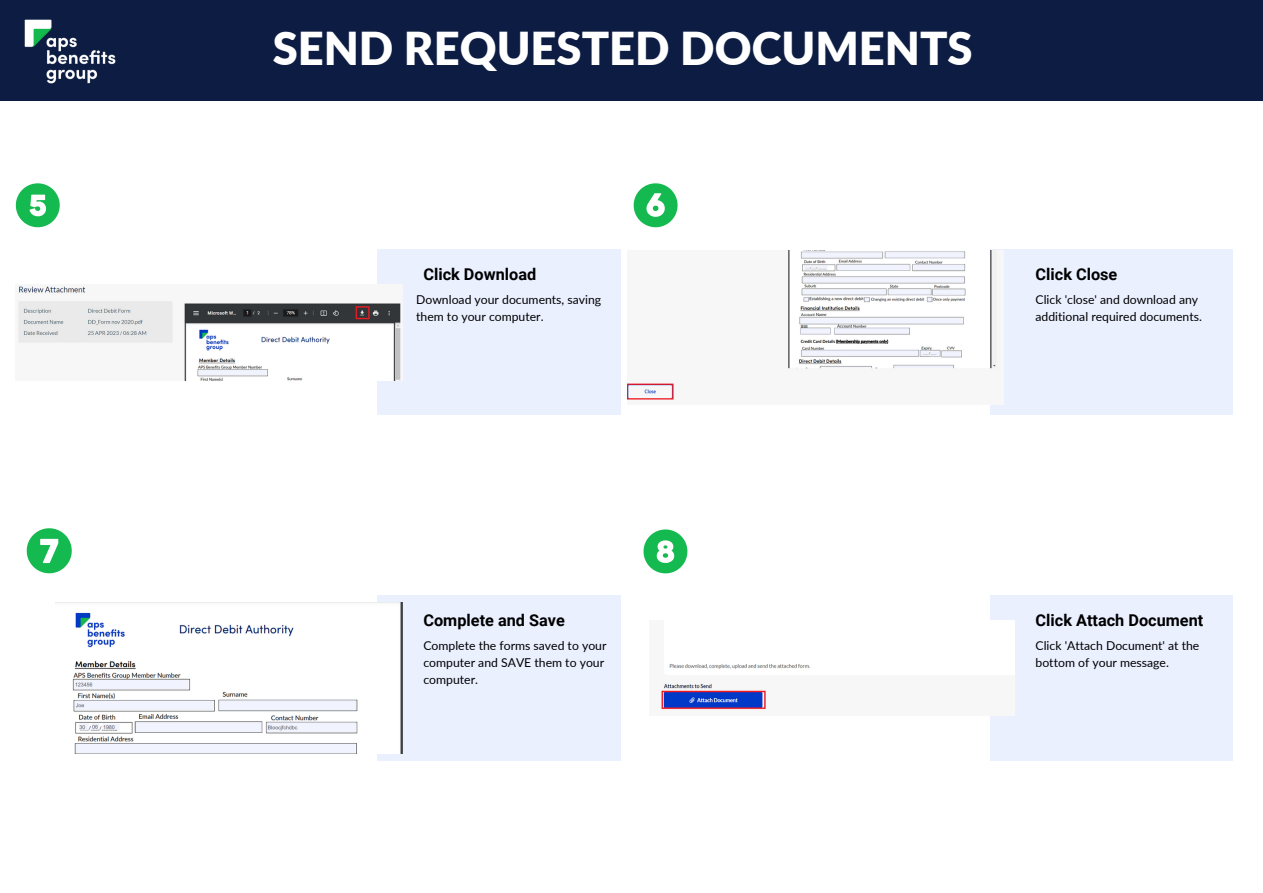
<style>
.page{position:relative;width:1263px;height:893px;background:#fff}
.page>*{position:absolute;margin:0;border:0;box-sizing:border-box;transform-origin:0 0}
.t1{font:900 45.3px "Lato";color:#fff}
.t2{font:700 16.27px "Roboto";color:#000}
.t3{font:12.23px/17.1px "Lato";color:#000}
</style>
<div class="page">
<div style="left:378px;top:249px;width:242px;height:166px;background:#ebf0ff"></div>
<div style="left:0;top:0;width:1263px;height:101px;background:#0d1c42"></div>
<div style="left:990px;top:249px;width:243px;height:166px;background:#ebf0ff"></div>
<div style="left:378px;top:595px;width:242px;height:166px;background:#ebf0ff"></div>
<div style="left:990px;top:595px;width:243px;height:166px;background:#ebf0ff"></div>
<img style="left:18px;top:284px;width:384px;height:96px">
<img style="left:628px;top:251px;width:376px;height:154px">
<img style="left:661px;top:620px;width:353px;height:95px">
<img style="left:72px;top:603px;width:330px;height:150px">
<svg style="left:16px;top:183px;width:44px;height:44px"></svg>
<svg style="left:634px;top:183px;width:43px;height:44px"></svg>
<svg style="left:27px;top:528px;width:45px;height:45px"></svg>
<svg style="left:643px;top:529px;width:44px;height:44px"></svg>
<img style="left:24px;top:19px;width:92px;height:65px">
<h1 class="t1" style="left:273px;top:20px;width:701px">SEND REQUESTED DOCUMENTS</h1>
<h2 class="t2" style="left:423px;top:264px;width:114px">Click Download</h2>
<p class="t3" style="left:416px;top:290px;width:187px">Download your documents, saving them to your computer.</p>
<h2 class="t2" style="left:1035px;top:264px;width:83px">Click Close</h2>
<p class="t3" style="left:1035px;top:290px;width:168px">Click 'close' and download any additional required documents.</p>
<h2 class="t2" style="left:423px;top:611px;width:143px">Complete and Save</h2>
<p class="t3" style="left:423px;top:636px;width:185px">Complete the forms saved to your computer and SAVE them to your computer.</p>
<h2 class="t2" style="left:1035px;top:611px;width:169px">Click Attach Document</h2>
<p class="t3" style="left:1035px;top:636px;width:165px">Click 'Attach Document' at the bottom of your message.</p>
</div>
